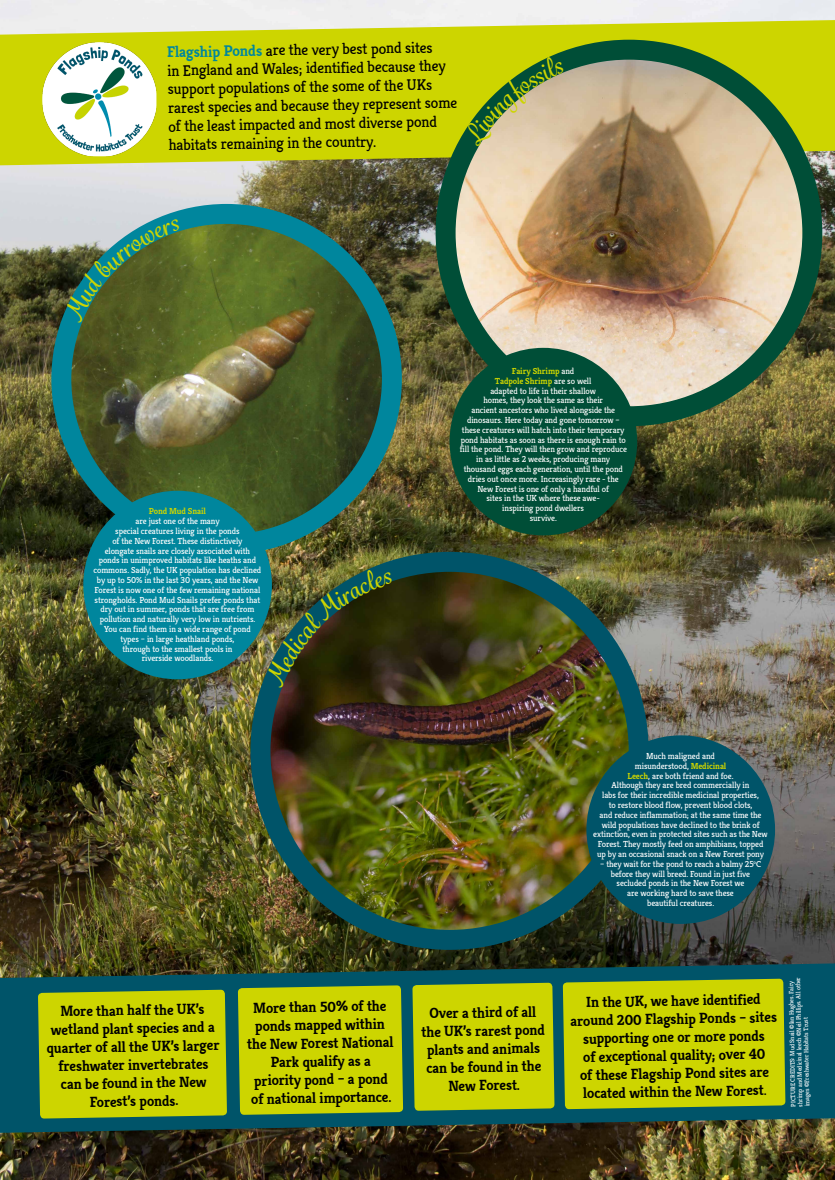
<style>
.page{position:relative;width:835px;height:1180px;background:#fff}
.page>*{position:absolute;margin:0;border:0;box-sizing:border-box;transform-origin:0 0}
.t1{font:15.4px/18.5px "Kreon";color:#000}
.t2{font:700 14.7px/18.2px "Kreon";color:#000;text-align:center}
.t3{font:8.75px/9.8px "Kreon";letter-spacing:-.01em;color:#fff;text-align:center}
.t4{font:700 8.75px "Kreon";letter-spacing:-.015em;color:#cdd500}
.t5{font:6.3px/7px "Kreon";color:#fff}
.s1{font-weight:700;color:#00869d}
.s2{font-weight:700;color:#cdd500}
.s3{font-weight:400}
</style>
<div class="page">
<img style="left:0;top:0;width:834px;height:1180px">
<svg style="left:0;top:20px;width:834px;height:145px;background:#ced51a"></svg>
<img style="left:42px;top:42px;width:114px;height:114px">
<img style="left:61px;top:217px;width:331px;height:327px">
<div style="left:51px;top:204px;width:351px;height:350px;border:20px solid #00869d;border-radius:50%"></div>
<div style="left:83px;top:491px;width:189px;height:188px;background:#00869d;border-radius:50%"></div>
<img style="left:260px;top:566px;width:378px;height:374px">
<div style="left:250px;top:552px;width:398px;height:398px;border:20px solid #005469;border-radius:50%"></div>
<div style="left:586px;top:735px;width:189px;height:189px;background:#005469;border-radius:50%"></div>
<img style="left:445px;top:51px;width:367px;height:359px">
<div style="left:435px;top:40px;width:387px;height:386px;border:20px solid #004e37;border-radius:50%"></div>
<div style="left:449px;top:348px;width:188px;height:187px;background:#004e37;border-radius:50%"></div>
<svg style="left:0;top:963px;width:834px;height:169px;background:#104d55"></svg>
<div style="left:562px;top:978px;width:223px;height:131px;background:#cdd500"></div>
<div style="left:238px;top:985px;width:165px;height:130px;background:#cdd500"></div>
<div style="left:38px;top:989px;width:189px;height:129px;background:#cdd500"></div>
<div style="left:412px;top:982px;width:142px;height:128px;background:#cdd500"></div>
<svg style="left:63px;top:219px;width:118px;height:105px;background:#51775d"></svg>
<img style="left:264px;top:569px;width:129px;height:119px">
<svg style="left:461px;top:56px;width:104px;height:93px;background:#9ba956"></svg>
<p class="t1" style="left:167px;top:43px;width:291px;rotate:-1deg"><span class="s1">Flagship Ponds</span> are the very best pond sites<br>in England and Wales; identified because they support populations of the some of the UKs rarest species and because they represent some of the least impacted and most diverse pond habitats remaining in the country.</p>
<p class="t4" style="left:149px;top:506px;width:59px">Pond Mud Snail</p>
<p class="t3" style="left:93px;top:516px;width:169px">are just one of the many<br>special creatures living in the ponds<br>of the New Forest. These distinctively<br>elongate snails are closely associated with ponds in unimproved habitats like heaths and commons. Sadly, the UK population has declined by up to 50% in the last 30 years, and the New Forest is now one of the few remaining national strongholds. Pond Mud Snails prefer ponds that dry out in summer, ponds that are free from pollution and naturally very low in nutrients.<br>You can find them in a wide range of pond<br>types – in large heathland ponds,<br>through to the smallest pools in<br>riverside woodlands.</p>
<p class="t3" style="left:459px;top:366px;width:169px"><span class="s2">Fairy Shrimp</span> and<br><span class="s2">Tadpole Shrimp</span> are so well<br>adapted to life in their shallow<br>homes, they look the same as their<br>ancient ancestors who lived alongside the dinosaurs. Here today and gone tomorrow – these creatures will hatch into their temporary pond habitats as soon as there is enough rain to fill the pond. They will then grow and reproduce in as little as 2 weeks, producing many thousand eggs each generation, until the pond dries out once more. Increasingly rare - the New Forest is one of only a handful of<br>sites in the UK where these awe-<br>inspiring pond dwellers<br>survive.</p>
<p class="t3" style="left:593px;top:751px;width:176px">Much maligned and<br>misunderstood, <span class="s2">Medicinal<br>Leech</span>, are both friend and foe.<br>Although they are bred commercially in<br>labs for their incredible medicinal properties,<br>to restore blood flow, prevent blood clots,<br>and reduce inflammation; at the same time the wild populations have declined to the brink of extinction, even in protected sites such as the New Forest. They mostly feed on amphibians, topped up by an occasional snack on a New Forest pony</p>
<p class="t3" style="left:600px;top:859px;width:162px">– they wait for the pond to reach a balmy 25<sup>o</sup>C before they will breed. Found in just five secluded ponds in the New Forest we<br>are working hard to save these<br>beautiful creatures.</p>
<h2 class="t2" style="left:246px;top:999px;width:148px;rotate:-1deg">More than 50% of the ponds mapped within the New Forest National<br>Park qualify as a priority pond – a pond of national importance.</h2>
<h2 class="t2" style="left:46px;top:1002px;width:174px;rotate:-1deg">More than half the UK’s wetland plant species and a quarter of all the UK’s larger freshwater invertebrates can be found in the New<br>Forest’s ponds.</h2>
<h2 class="t2" style="left:421px;top:1004px;width:125px;rotate:-1deg">Over a third of all the UK’s rarest pond plants and animals can be found in the<br>New Forest.</h2>
<h2 class="t2" style="left:570px;top:993px;width:208px;rotate:-1deg">In the UK, we have identified around 200 Flagship Ponds – sites supporting one or more ponds<br>of exceptional quality; over 40<br>of these Flagship Pond sites are located within the New Forest<span class="s3">.</span></h2>
<p class="t5" style="left:789px;top:1106px;width:131px;rotate:-91deg">PICTURE CREDITS: Mud Snail ©Ian Hughes. Fairy shrimp and Medicinal leech ©Neil Phillips. All other images ©Freshwater Habitats Trust</p>
</div>
